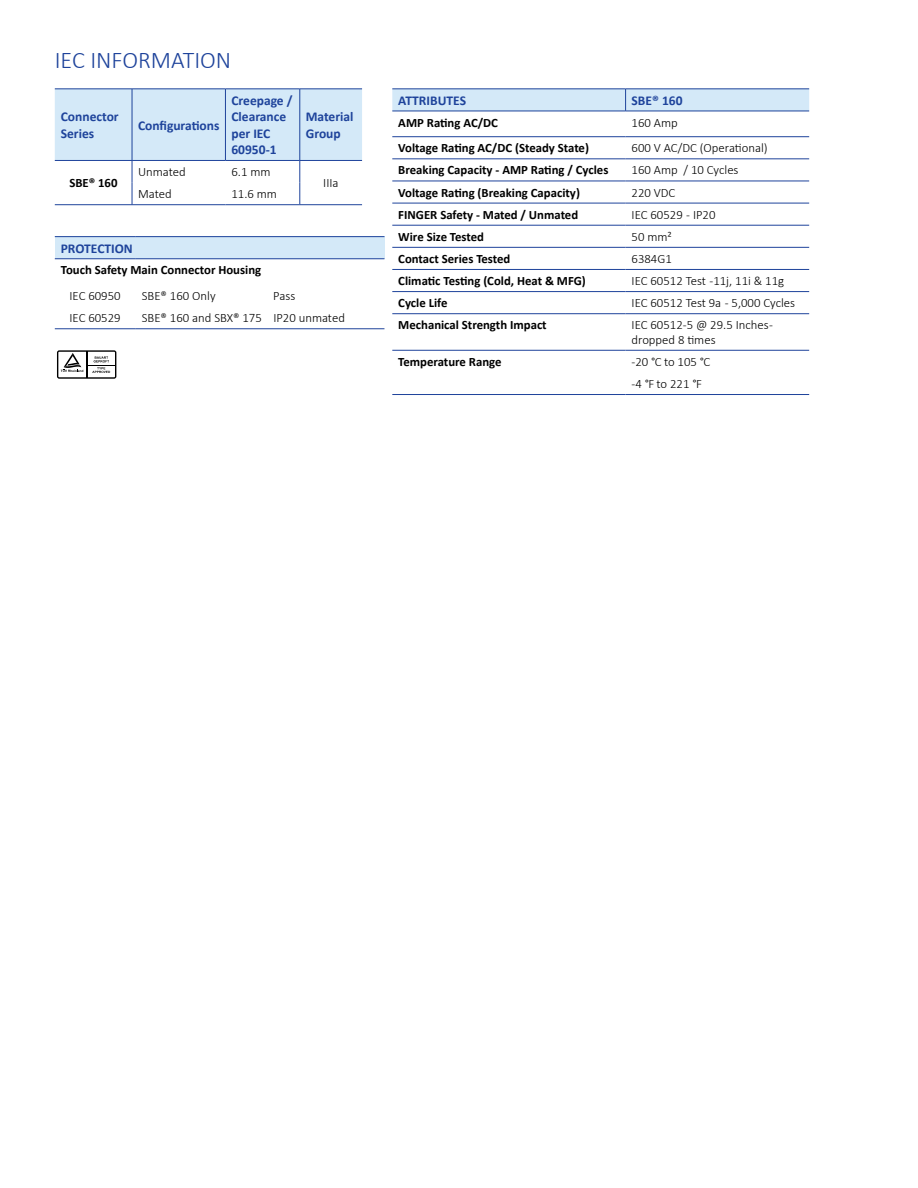
<style>
.page{position:relative;width:918px;height:1188px;background:#fff}
.page>*{position:absolute;margin:0;border:0;box-sizing:border-box;transform-origin:0 0}
.t1{font:300 24px "Calibri";color:#1e439b}
.t2{font:700 13.5px/16.5px "Calibri";color:#1e439b}
.t3{font:700 12.75px "Calibri";color:#000}
.t4{font:300 12.75px/15px "Calibri";color:#000}
</style>
<div class="page">
<svg style="left:57px;top:350px;width:59px;height:29px"></svg>
<div style="left:55px;top:237px;width:329px;height:22px;background:#d4e9f8"></div>
<hr style="left:55px;top:236px;width:81px;height:1px;background:#1e439b">
<hr style="left:136px;top:236px;width:248px;height:1px;background:#1e439b">
<hr style="left:55px;top:259px;width:81px;height:1px;background:#1e439b">
<hr style="left:136px;top:259px;width:248px;height:1px;background:#1e439b">
<hr style="left:55px;top:329px;width:81px;height:1px;background:#1e439b">
<hr style="left:136px;top:329px;width:248px;height:1px;background:#1e439b">
<svg style="left:55px;top:89px;width:307px;height:116px"></svg>
<hr style="left:300px;top:204px;width:62px;height:1px;background:#1e439b">
<svg style="left:392px;top:89px;width:417px;height:22px;background:#cce2f4"></svg>
<hr style="left:626px;top:394px;width:183px;height:1px;background:#1e439b">
<hr style="left:392px;top:111px;width:234px;height:1px;background:#1e439b">
<hr style="left:626px;top:111px;width:183px;height:1px;background:#1e439b">
<hr style="left:392px;top:136px;width:234px;height:1px;background:#1e439b">
<hr style="left:626px;top:136px;width:183px;height:1px;background:#1e439b">
<hr style="left:392px;top:159px;width:234px;height:1px;background:#1e439b">
<hr style="left:626px;top:159px;width:183px;height:1px;background:#1e439b">
<hr style="left:392px;top:181px;width:234px;height:1px;background:#1e439b">
<hr style="left:626px;top:181px;width:183px;height:1px;background:#1e439b">
<hr style="left:392px;top:203px;width:234px;height:1px;background:#1e439b">
<hr style="left:626px;top:203px;width:183px;height:1px;background:#1e439b">
<hr style="left:392px;top:225px;width:234px;height:1px;background:#1e439b">
<hr style="left:626px;top:225px;width:183px;height:1px;background:#1e439b">
<hr style="left:392px;top:247px;width:234px;height:1px;background:#1e439b">
<hr style="left:626px;top:247px;width:183px;height:1px;background:#1e439b">
<hr style="left:392px;top:269px;width:234px;height:1px;background:#1e439b">
<hr style="left:626px;top:269px;width:183px;height:1px;background:#1e439b">
<hr style="left:392px;top:291px;width:234px;height:1px;background:#1e439b">
<hr style="left:626px;top:291px;width:183px;height:1px;background:#1e439b">
<hr style="left:392px;top:313px;width:234px;height:1px;background:#1e439b">
<hr style="left:626px;top:313px;width:183px;height:1px;background:#1e439b">
<hr style="left:392px;top:350px;width:234px;height:1px;background:#1e439b">
<hr style="left:626px;top:350px;width:183px;height:1px;background:#1e439b">
<hr style="left:392px;top:394px;width:234px;height:1px;background:#1e439b">
<h1 class="t1" style="left:55px;top:45px;width:178px">IEC INFORMATION</h1>
<p class="t2" style="left:61px;top:109px;width:59px">Connector<br>Series</p>
<p class="t2" style="left:138px;top:117px;width:83px">Configurations</p>
<p class="t2" style="left:231px;top:92px;width:63px">Creepage /<br>Clearance per IEC<br>60950-1</p>
<p class="t3" style="left:69px;top:174px;width:50px">SBE® 160</p>
<p class="t4" style="left:138px;top:164px;width:49px">Unmated</p>
<p class="t4" style="left:231px;top:164px;width:41px">6.1 mm</p>
<p class="t4" style="left:138px;top:186px;width:35px">Mated</p>
<p class="t4" style="left:231px;top:186px;width:47px">11.6 mm</p>
<p class="t2" style="left:306px;top:109px;width:49px">Material<br>Group</p>
<p class="t4" style="left:323px;top:176px;width:17px">IIIa</p>
<p class="t2" style="left:61px;top:240px;width:74px">PROTECTION</p>
<p class="t3" style="left:61px;top:261px;width:202px">Touch Safety Main Connector Housing</p>
<p class="t4" style="left:69px;top:288px;width:53px">IEC 60950</p>
<p class="t4" style="left:142px;top:288px;width:75px">SBE® 160 Only</p>
<p class="t4" style="left:273px;top:288px;width:24px">Pass</p>
<p class="t4" style="left:69px;top:310px;width:53px">IEC 60529</p>
<p class="t4" style="left:142px;top:310px;width:205px">SBE® 160 and SBX® 175 IP20 unmated</p>
<p class="t2" style="left:398px;top:92px;width:69px">ATTRIBUTES</p>
<p class="t2" style="left:632px;top:92px;width:52px">SBE® 160</p>
<p class="t3" style="left:398px;top:113px;width:101px">AMP Rating AC/DC</p>
<p class="t4" style="left:632px;top:115px;width:48px">160 Amp</p>
<p class="t3" style="left:398px;top:139px;width:192px">Voltage Rating AC/DC (Steady State)</p>
<p class="t4" style="left:632px;top:140px;width:138px">600 V AC/DC (Operational)</p>
<p class="t3" style="left:398px;top:161px;width:212px">Breaking Capacity - AMP Rating / Cycles</p>
<p class="t4" style="left:632px;top:163px;width:108px">160 Amp / 10 Cycles</p>
<p class="t3" style="left:398px;top:183px;width:183px">Voltage Rating (Breaking Capacity)</p>
<p class="t4" style="left:632px;top:185px;width:45px">220 VDC</p>
<p class="t3" style="left:398px;top:205px;width:181px">FINGER Safety - Mated / Unmated</p>
<p class="t4" style="left:632px;top:207px;width:85px">IEC 60529 - IP20</p>
<p class="t3" style="left:398px;top:228px;width:87px">Wire Size Tested</p>
<p class="t4" style="left:632px;top:229px;width:42px">50 mm²</p>
<p class="t3" style="left:398px;top:250px;width:114px">Contact Series Tested</p>
<p class="t4" style="left:632px;top:251px;width:42px">6384G1</p>
<p class="t3" style="left:398px;top:272px;width:189px">Climatic Testing (Cold, Heat &amp; MFG)</p>
<p class="t4" style="left:632px;top:273px;width:154px">IEC 60512 Test -11j, 11i &amp; 11g</p>
<p class="t3" style="left:398px;top:294px;width:51px">Cycle Life</p>
<p class="t4" style="left:632px;top:295px;width:165px">IEC 60512 Test 9a - 5,000 Cycles</p>
<p class="t3" style="left:398px;top:316px;width:150px">Mechanical Strength Impact</p>
<p class="t4" style="left:632px;top:317px;width:143px">IEC 60512-5 @ 29.5 Inches - dropped 8 times</p>
<p class="t3" style="left:398px;top:353px;width:105px">Temperature Range</p>
<p class="t4" style="left:632px;top:350px;width:80px;line-height:22px">-20 °C to 105 °C -4 °F to 221 °F</p>
</div>
